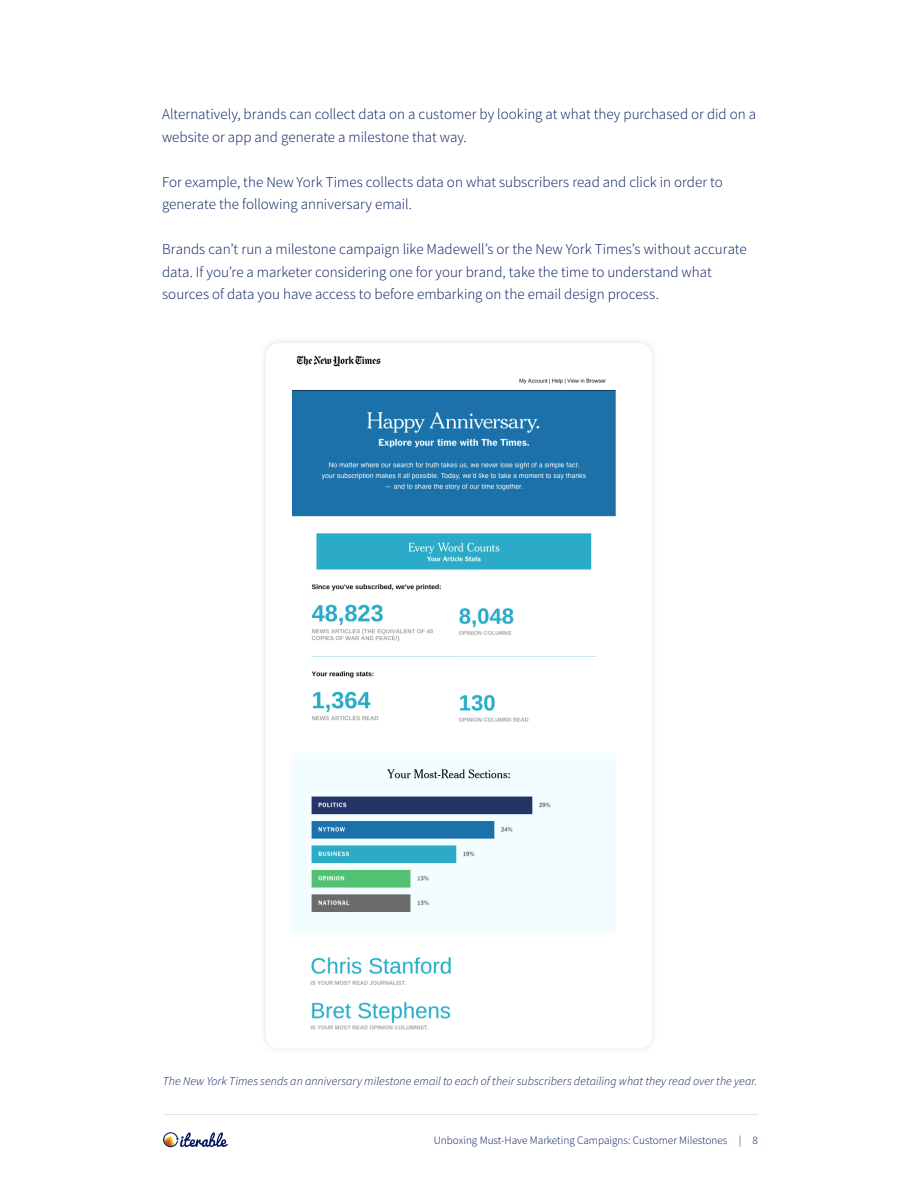
<style>
.page{position:relative;width:918px;height:1188px;background:#fff}
.page>*{position:absolute;margin:0;border:0;box-sizing:border-box;transform-origin:0 0}
.t1{font:300 15px/22.5px "Source Sans Pro";color:#00185c}
.t2{font:italic 300 12px "Source Sans Pro";letter-spacing:.01em;color:#00185c}
.t3{font:300 11.25px "Source Sans Pro";color:#00185c}
</style>
<div class="page">
<img style="left:292px;top:355px;width:324px;height:675px">
<svg style="left:163px;top:1132px;width:65px;height:15px"></svg>
<hr style="left:163px;top:1114px;width:595px;height:1px;background:#dce1ea">
<p class="t1" style="left:162px;top:103px;width:596px">Alternatively, brands can collect data on a customer by looking at what they purchased or did on a website or app and generate a milestone that way.</p>
<p class="t1" style="left:162px;top:171px;width:562px">For example, the New York Times collects data on what subscribers read and click in order to generate the following anniversary email.</p>
<p class="t1" style="left:162px;top:238px;width:586px">Brands can’t run a milestone campaign like Madewell’s or the New York Times’s without accurate data. If you’re a marketer considering one for your brand, take the time to understand what sources of data you have access to before embarking on the email design process.</p>
<p class="t2" style="left:163px;top:1074px;width:596px">The New York Times sends an anniversary milestone email to each of their subscribers detailing what they read over the year.</p>
<p class="t3" style="left:434px;top:1133px;width:326px">Unboxing Must-Have Marketing Campaigns: Customer Milestones | 8</p>
</div>
